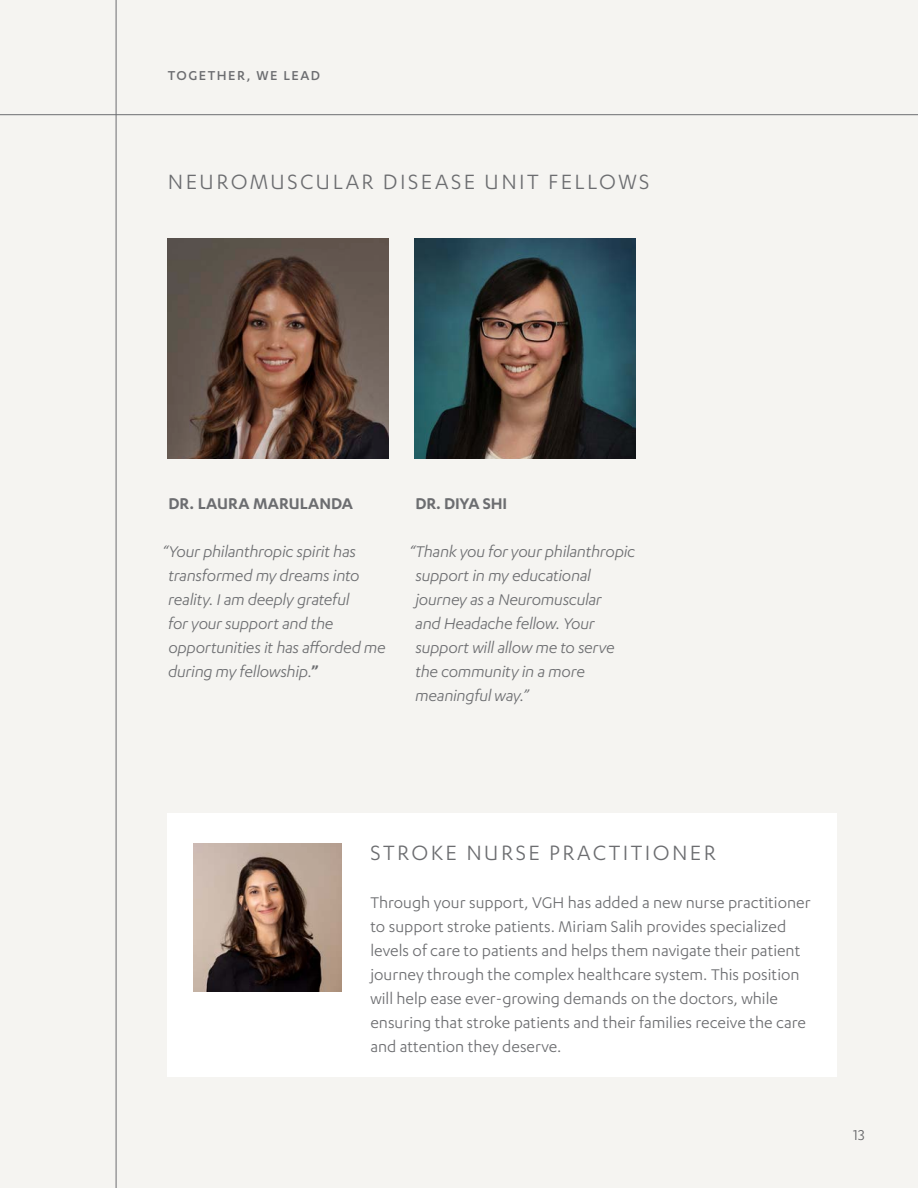
<style>
.page{position:relative;width:918px;height:1188px;background:#f5f4f1}
.page>*{position:absolute;margin:0;border:0;box-sizing:border-box;transform-origin:0 0}
.BODY__WHY{font:24px "Karbon";letter-spacing:.1em;color:#6c6d70}
.BODY__WHY-2{font:18px/24px "Karbon";color:#6c6d70}
.BODY__WHY-3{font:italic 18px/24px "Karbon";letter-spacing:-.015em;color:#6c6d70}
.BODY__WHY-4{font:600 18px "Karbon";color:#6c6d70}
.t1{font:16.5px "Karbon";color:#636366}
.BODY__WHY-5{font:500 15px "Karbon";letter-spacing:.1em;color:#6c6d70}
.s1{font-weight:600;font-style:normal}
</style>
<div class="page">
<img style="left:168px;top:239px;width:220px;height:220px">
<img style="left:415px;top:239px;width:220px;height:220px">
<div style="left:168px;top:813px;width:669px;height:264px;background:#fff"></div>
<hr style="left:0;top:114px;width:918px;height:1px;background:#6c6d70">
<hr style="left:116px;top:0;width:1px;height:1188px;background:#6c6d70">
<img style="left:193px;top:843px;width:149px;height:148px">
<p class="BODY__WHY-5" style="left:168px;top:68px;width:154px">TOGETHER, WE LEAD</p>
<p class="BODY__WHY" style="left:168px;top:168px;width:483px">NEUROMUSCULAR DISEASE UNIT FELLOWS</p>
<p class="BODY__WHY-4" style="left:168px;top:493px;width:186px">DR. LAURA MARULANDA</p>
<p class="BODY__WHY-3" style="left:168px;top:539px;width:219px;text-indent:-6px">“Your philanthropic spirit has transformed my dreams into reality. I am deeply grateful<br>for your support and the opportunities it has afforded me during my fellowship.<span class="s1">”</span></p>
<p class="BODY__WHY-4" style="left:415px;top:493px;width:93px">DR. DIYA SHI</p>
<p class="BODY__WHY-3" style="left:415px;top:539px;width:221px;text-indent:-6px">“Thank you for your philanthropic support in my educational journey as a Neuromuscular<br>and Headache fellow. Your support will allow me to serve the community in a more meaningful way.”</p>
<p class="BODY__WHY" style="left:370px;top:839px;width:347px">STROKE NURSE PRACTITIONER</p>
<p class="BODY__WHY-2" style="left:370px;top:890px;width:442px">Through your support, VGH has added a new nurse practitioner to support stroke patients. Miriam Salih provides specialized levels of care to patients and helps them navigate their patient journey through the complex healthcare system. This position will help ease ever-growing demands on the doctors, while ensuring that stroke patients and their families receive the care and attention they deserve.</p>
<p class="t1" style="left:853px;top:1126px;width:13px">13</p>
</div>
